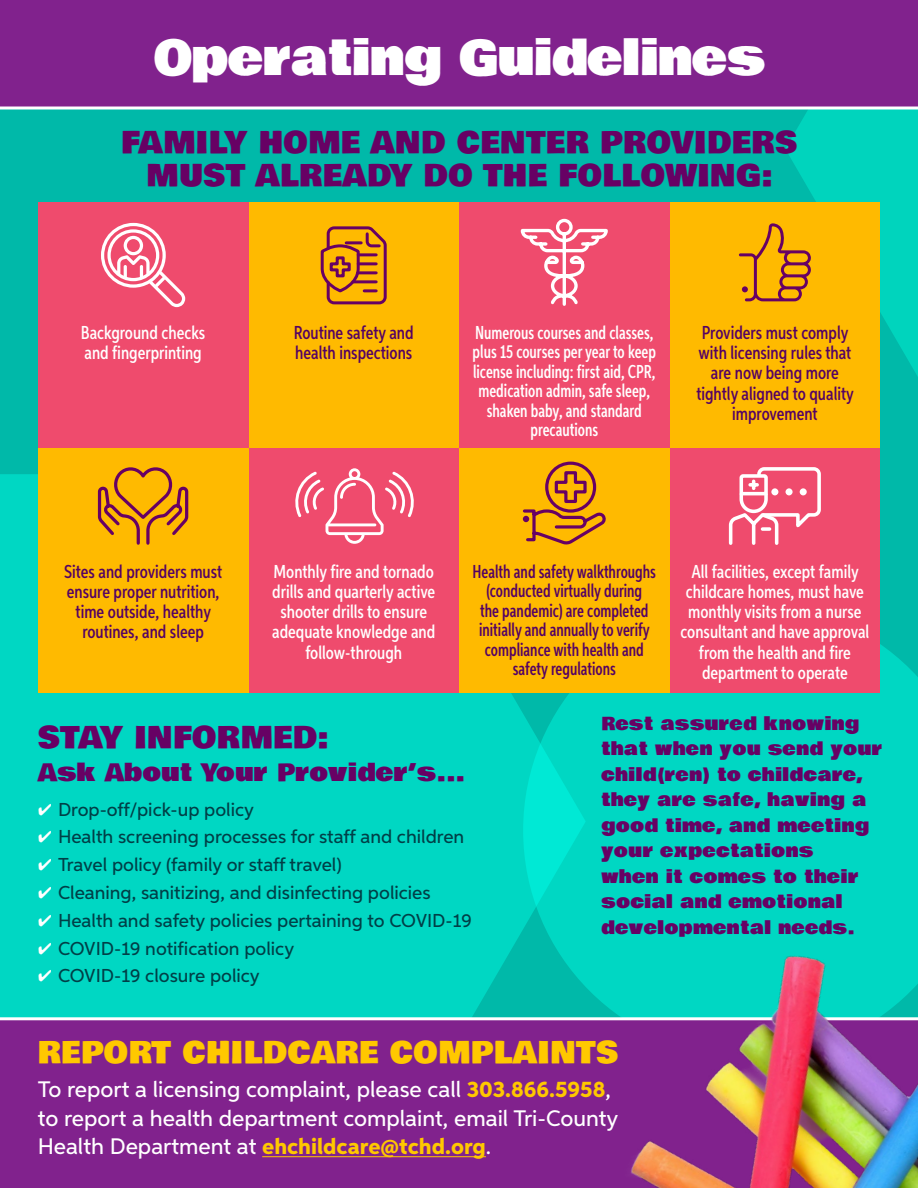
<style>
.page{position:relative;width:918px;height:1188px;background:#fff}
.page>*{position:absolute;margin:0;border:0;box-sizing:border-box;transform-origin:0 0}
.t1{font:48px "Bowlby One";color:#fff}
.t2{font:30px/33px "Bowlby One";letter-spacing:.02em;color:#670164;text-align:center}
.t3{font:30px "Bowlby One";letter-spacing:.02em;color:#ffc800}
.t4{font:24px "Bowlby One";letter-spacing:.02em;color:#670164}
.t5{font:500 22.5px/28.5px "Aspira";color:#fff}
.t6{font:500 18.75px/20.2px "Aspira XX Nar";color:#fff;text-align:center}
.t7{font:500 18.75px/27.8px "Aspira";color:#013f47}
.t8{font:500 18.75px/20.2px "Aspira XX Nar";color:#540164;text-align:center}
.t9{font:500 18.75px/19.5px "Aspira XXX Nar";color:#540164;text-align:center}
.t10{font:500 18.75px/19.5px "Aspira XXX Nar";color:#fff;text-align:center}
.t11{font:18px/25.5px "Bowlby One";letter-spacing:.03em;color:#670164}
.s1{font-weight:800;color:#ffc800}
</style>
<div class="page">
<div style="left:0;top:0;width:918px;height:1097px;background:#00b9a9"></div>
<div style="left:586px;top:644px;width:332px;height:260px;background:#00d7c3"></div>
<div style="left:0;top:474px;width:586px;height:543px;background:#00d7c3"></div>
<svg style="left:785px;top:110px;width:133px;height:266px;background:#00d0ba"></svg>
<div style="left:670px;top:447px;width:210px;height:246px;background:#ef4b6d"></div>
<div style="left:459px;top:447px;width:211px;height:245px;background:#ffba00"></div>
<div style="left:248px;top:447px;width:211px;height:245px;background:#ef4b6d"></div>
<div style="left:38px;top:447px;width:210px;height:245px;background:#ffba00"></div>
<div style="left:670px;top:202px;width:210px;height:245px;background:#ffba00"></div>
<div style="left:459px;top:202px;width:211px;height:245px;background:#ef4b6d"></div>
<div style="left:248px;top:202px;width:211px;height:245px;background:#ffba00"></div>
<div style="left:38px;top:202px;width:210px;height:245px;background:#ef4b6d"></div>
<svg style="left:101px;top:223px;width:84px;height:84px"></svg>
<svg style="left:320px;top:226px;width:67px;height:79px"></svg>
<svg style="left:520px;top:218px;width:88px;height:88px"></svg>
<svg style="left:97px;top:467px;width:92px;height:78px"></svg>
<svg style="left:522px;top:461px;width:84px;height:84px"></svg>
<svg style="left:728px;top:467px;width:93px;height:78px"></svg>
<div style="left:771px;top:488px;width:7px;height:7px;border:4px solid #fff;border-radius:50%"></div>
<div style="left:786px;top:488px;width:7px;height:7px;border:4px solid #fff;border-radius:50%"></div>
<div style="left:800px;top:488px;width:7px;height:7px;border:4px solid #fff;border-radius:50%"></div>
<svg style="left:739px;top:223px;width:72px;height:78px"></svg>
<svg style="left:295px;top:468px;width:119px;height:76px"></svg>
<div style="left:0;top:1017px;width:564px;height:171px;background:#81228d"></div>
<hr style="left:262px;top:1156px;width:224px;height:1px;background:#ffc800">
<div style="left:0;top:0;width:918px;height:110px;background:#81228d"></div>
<img style="left:564px;top:904px;width:354px;height:284px">
<svg style="left:39px;top:803px;width:12px;height:12px"></svg>
<svg style="left:39px;top:831px;width:12px;height:12px"></svg>
<svg style="left:39px;top:859px;width:12px;height:12px"></svg>
<svg style="left:39px;top:887px;width:12px;height:11px"></svg>
<svg style="left:39px;top:915px;width:12px;height:11px"></svg>
<svg style="left:39px;top:942px;width:12px;height:12px"></svg>
<svg style="left:39px;top:970px;width:12px;height:12px"></svg>
<h1 class="t1" style="left:154px;top:21px;width:613px">Operating Guidelines</h1>
<h2 class="t2" style="left:121px;top:127px;width:677px">FAMILY HOME AND CENTER PROVIDERS<br>MUST ALREADY DO THE FOLLOWING:</h2>
<p class="t6" style="left:81px;top:322px;width:126px;text-align:left">Background checks and fingerprinting</p>
<p class="t8" style="left:294px;top:322px;width:121px;text-align:left">Routine safety and health inspections</p>
<p class="t10" style="left:473px;top:323px;width:185px">Numerous courses and classes, plus 15 courses per year to keep license including: first aid, CPR, medication admin, safe sleep, shaken baby, and standard precautions</p>
<p class="t8" style="left:696px;top:322px;width:159px">Providers must comply with licensing rules that are now being more tightly aligned to quality improvement</p>
<p class="t8" style="left:64px;top:561px;width:160px">Sites and providers must ensure proper nutrition, time outside, healthy routines, and sleep</p>
<p class="t6" style="left:272px;top:561px;width:165px">Monthly fire and tornado drills and quarterly active shooter drills to ensure adequate knowledge and follow-through</p>
<p class="t9" style="left:473px;top:561px;width:185px">Health and safety walkthroughs (conducted virtually during<br>the pandemic) are completed initially and annually to verify compliance with health and safety regulations</p>
<p class="t6" style="left:681px;top:561px;width:190px">All facilities, except family childcare homes, must have monthly visits from a nurse consultant and have approval from the health and fire department to operate</p>
<h2 class="t2" style="left:38px;top:722px;width:293px">STAY INFORMED:</h2>
<p class="t4" style="left:38px;top:754px;width:429px">Ask About Your Provider’s...</p>
<p class="t7" style="left:58px;top:795px;width:415px">Drop-off/pick-up policy<br>Health screening processes for staff and children Travel policy (family or staff travel)<br>Cleaning, sanitizing, and disinfecting policies Health and safety policies pertaining to COVID-19<br>COVID-19 notification policy<br>COVID-19 closure policy</p>
<p class="t11" style="left:601px;top:711px;width:282px">Rest assured knowing that when you send your child(ren) to childcare, they are safe, having a good time, and meeting your expectations<br>when it comes to their social and emotional developmental needs.</p>
<h2 class="t3" style="left:38px;top:1030px;width:582px">REPORT CHILDCARE COMPLAINTS</h2>
<p class="t5" style="left:38px;top:1075px;width:582px">To report a licensing complaint, please call <span class="s1">303.866.5958</span>, to report a health department complaint, email Tri-County<br>Health Department at <span class="s1">ehchildcare@tchd.org</span>.</p>
</div>
